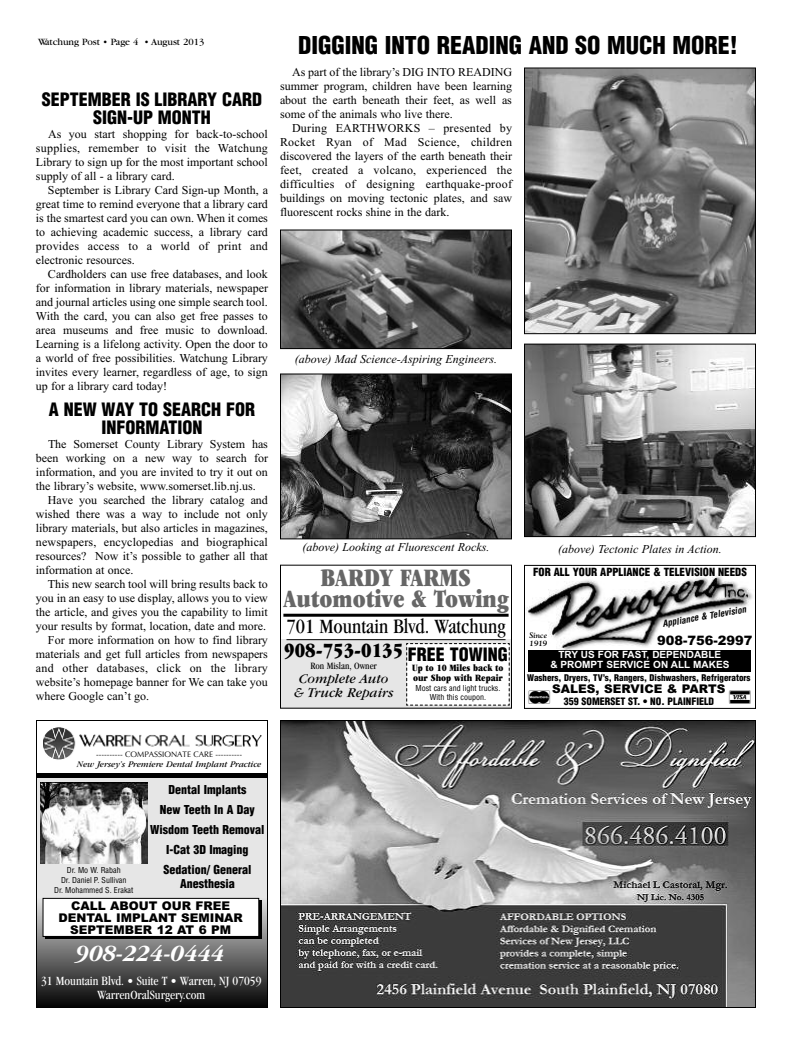
<style>
.page{position:relative;width:792px;height:1044px;background:#fff}
.page>*{position:absolute;margin:0;border:0;box-sizing:border-box;transform-origin:0 0}
.t1{font:ultra-condensed 26px/21px "Garamond";color:#666;text-align:center}
.t2{font:900 condensed 24px "Helvetica";color:#000}
.t3{font:italic 700 24px "Garamond";color:#fff}
.t4{font:condensed 21px "Garamond";color:#000}
.t5{font:ultra-condensed 21px "Garamond";color:#000}
.t6{font:900 condensed 18px/18px "Helvetica";color:#000;text-align:center}
.t7{font:17.6px "Credit Cards P01";color:#000}
.t8{font:italic 14px/14px "Garamond";color:#000;text-align:center}
.t9{font:condensed 13px/14px "Garamond";color:#fff;text-align:center}
.t10{font:900 13px "Arial";color:#000}
.t11{font:12px/14px "Times New Roman";color:#000;text-align:justify}
.t12{font:italic 12px "Times New Roman";color:#000}
.t13{font:900 condensed 12px/20px "Helvetica";color:#000;text-align:center}
.t14{font:900 12px/12px "Arial";color:#000;text-align:center}
.t15{font:12px "Times New Roman";letter-spacing:.02em;color:#000}
.t16{font:900 condensed 11px "Helvetica";color:#000}
.t17{font:700 10px/10px "Arial";color:#fff;text-align:center}
.t18{font:ultra-condensed 10px/10px "Garamond";color:#000}
.t19{font:10px "Garamond";color:#000}
.t20{font:900 condensed 10px "Helvetica";color:#000}
.t21{font:condensed 10px "Garamond";color:#000}
.t22{font:900 condensed 9px "Helvetica";color:#000}
.t23{font:italic 9px "Garamond";color:#000}
.t24{font:italic 700 condensed 9px "Helvetica";color:#000}
.t25{font:condensed 8px/10px "Helvetica";color:#000;text-align:center}
.t26{font:8px "Optima";color:#000}
.t27{font:italic 700 8px/8px "Goudy";color:#000}
</style>
<div class="page">
<div style="left:36px;top:777px;width:232px;height:129px;background:#e6e6e6"></div>
<div style="left:36px;top:898px;width:232px;height:109px;background:linear-gradient(to bottom,#cdcdcd,#0c0c0c)"></div>
<div style="left:36px;top:720px;width:232px;height:288px;border:1px solid #000"></div>
<img style="left:43px;top:727px;width:219px;height:33px">
<img style="left:41px;top:783px;width:106px;height:81px">
<div style="left:36px;top:773px;width:232px;height:5px;background:#000"></div>
<div style="left:45px;top:901px;width:216px;height:38px;background:#000"></div>
<div style="left:43px;top:899px;width:215px;height:37px;background:#fff"></div>
<div style="left:43px;top:898px;width:216px;height:39px;border:1px solid #000"></div>
<img style="left:282px;top:722px;width:472px;height:284px">
<div style="left:280px;top:720px;width:476px;height:288px;border:1px solid #000"></div>
<img style="left:526px;top:70px;width:228px;height:262px">
<div style="left:524px;top:68px;width:232px;height:266px;border:1px solid #000"></div>
<img style="left:282px;top:232px;width:228px;height:115px">
<div style="left:280px;top:230px;width:232px;height:119px;border:1px solid #000"></div>
<img style="left:282px;top:376px;width:228px;height:161px">
<div style="left:280px;top:374px;width:232px;height:165px;border:1px solid #000"></div>
<img style="left:526px;top:346px;width:228px;height:189px">
<div style="left:524px;top:344px;width:232px;height:193px;border:1px solid #000"></div>
<img style="left:526px;top:573px;width:227px;height:77px">
<div style="left:524px;top:565px;width:232px;height:144px;border:1px solid #000"></div>
<div style="left:528px;top:650px;width:223px;height:21px;background:#000"></div>
<div style="left:280px;top:639px;width:232px;height:70px;background:#e6e6e6"></div>
<div style="left:280px;top:565px;width:232px;height:144px;border:1px solid #000"></div>
<hr style="left:283px;top:614px;width:226px;height:3px;background:#000">
<hr style="left:286px;top:639px;width:220px;height:1px;background:#000">
<svg style="left:406px;top:643px;width:104px;height:63px"></svg>
<p class="t19" style="left:38px;top:38px;width:168px">Watchung Post • Page 4 • August 2013</p>
<h3 class="t6" style="left:42px;top:91px;width:222px">SEPTEMBER IS LIBRARY CARD<br>SIGN-UP MONTH</h3>
<p class="t11" style="left:36px;top:127px;width:234px;text-indent:12px">As you start shopping for back-to-school supplies, remember to visit the Watchung Library to sign up for the most important school supply of all - a library card.</p>
<p class="t11" style="left:36px;top:183px;width:234px;text-indent:12px">September is Library Card Sign-up Month, a great time to remind everyone that a library card is the smartest card you can own. When it comes to achieving academic success, a library card provides access to a world of print and electronic resources.</p>
<p class="t11" style="left:36px;top:267px;width:234px;text-indent:12px">Cardholders can use free databases, and look for information in library materials, newspaper and journal articles using one simple search tool.<br>With the card, you can also get free passes to area museums and free music to download.<br>Learning is a lifelong activity. Open the door to a world of free possibilities. Watchung Library invites every learner, regardless of age, to sign up for a library card today!</p>
<h3 class="t6" style="left:49px;top:401px;width:208px">A NEW WAY TO SEARCH FOR<br>INFORMATION</h3>
<p class="t11" style="left:36px;top:437px;width:234px;text-indent:12px">The Somerset County Library System has been working on a new way to search for information, and you are invited to try it out on the library’s website, www.somerset.lib.nj.us.</p>
<p class="t11" style="left:36px;top:493px;width:234px;text-indent:12px">Have you searched the library catalog and wished there was a way to include not only library materials, but also articles in magazines, newspapers, encyclopedias and biographical resources? Now it’s possible to gather all that information at once.</p>
<p class="t11" style="left:48px;top:577px;width:222px">This new search tool will bring results back to</p>
<p class="t11" style="left:36px;top:591px;width:233px">you in an easy to use display, allows you to view</p>
<p class="t11" style="left:36px;top:605px;width:234px">the article, and gives you the capability to limit</p>
<p class="t11" style="left:36px;top:619px;width:232px">your results by format, location, date and more.</p>
<p class="t11" style="left:48px;top:633px;width:222px">For more information on how to find library</p>
<p class="t11" style="left:36px;top:647px;width:233px">materials and get full articles from newspapers</p>
<p class="t15" style="left:36px;top:661px;width:233px">and other databases, click on the library</p>
<p class="t11" style="left:36px;top:675px;width:233px">website’s homepage banner for We can take you</p>
<p class="t11" style="left:36px;top:689px;width:115px">where Google can’t go.</p>
<h2 class="t2" style="left:298px;top:32px;width:441px">DIGGING INTO READING AND SO MUCH MORE!</h2>
<p class="t11" style="left:280px;top:65px;width:234px;text-indent:12px">As part of the library’s DIG INTO READING summer program, children have been learning about the earth beneath their feet, as well as some of the animals who live there.</p>
<p class="t11" style="left:280px;top:121px;width:234px;text-indent:12px">During EARTHWORKS – presented by Rocket Ryan of Mad Science, children discovered the layers of the earth beneath their feet, created a volcano, experienced the difficulties of designing earthquake-proof buildings on moving tectonic plates, and saw fluorescent rocks shine in the dark.</p>
<p class="t12" style="left:295px;top:351px;width:204px">(above) Mad Science-Aspiring Engineers.</p>
<p class="t12" style="left:302px;top:540px;width:189px">(above) Looking at Fluorescent Rocks.</p>
<p class="t12" style="left:558px;top:542px;width:165px">(above) Tectonic Plates in Action.</p>
<h1 class="t1" style="left:283px;top:569px;width:227px">BARDY FARMS<br>Automotive &amp; Towing</h1>
<h3 class="t4" style="left:286px;top:618px;width:221px">701 Mountain Blvd. Watchung</h3>
<h3 class="t5" style="left:284px;top:643px;width:120px">908-753-0135</h3>
<p class="t21" style="left:310px;top:662px;width:68px">Ron Mislan, Owner</p>
<p class="t8" style="left:294px;top:673px;width:101px">Complete Auto &amp; Truck Repairs</p>
<h3 class="t6" style="left:408px;top:646px;width:101px">FREE TOWING</h3>
<p class="t18" style="left:412px;top:664px;width:93px">Up to 10 Miles back to our Shop with Repair</p>
<p class="t25" style="left:415px;top:684px;width:86px;line-height:9px">Most cars and light trucks.<br>With this coupon.</p>
<p class="t16" style="left:533px;top:566px;width:215px">FOR ALL YOUR APPLIANCE &amp; TELEVISION NEEDS</p>
<p class="t27" style="left:530px;top:631px;width:19px">Since<br>1919</p>
<p class="t24" style="left:662px;top:619px;width:86px;rotate:-10deg">Appliance &amp; Television</p>
<p class="t10" style="left:657px;top:633px;width:97px">908-756-2997</p>
<p class="t17" style="left:550px;top:650px;width:181px">TRY US FOR FAST, DEPENDABLE<br>&amp; PROMPT SERVICE ON ALL MAKES</p>
<p class="t22" style="left:527px;top:672px;width:225px">Washers, Dryers, TV’s, Rangers, Dishwashers, Refrigerators</p>
<p class="t14" style="left:552px;top:683px;width:175px">SALES, SERVICE &amp; PARTS</p>
<p class="t20" style="left:564px;top:696px;width:152px">359 SOMERSET ST. • NO. PLAINFIELD</p>
<h3 class="t7" style="left:528px;top:688px;width:24px">a</h3>
<h3 class="t7" style="left:729px;top:688px;width:24px">y</h3>
<p class="t26" style="left:96px;top:750px;width:147px">---------- COMPASSIONATE CARE ----------</p>
<p class="t23" style="left:77px;top:761px;width:186px">New Jersey’s Premiere Dental Implant Practice</p>
<p class="t13" style="left:150px;top:779px;width:116px">Dental Implants<br>New Teeth In A Day<br>Wisdom Teeth Removal<br>I-Cat 3D Imaging<br>Sedation/ General</p>
<p class="t13" style="left:180px;top:873px;width:56px">Anesthesia</p>
<p class="t25" style="left:54px;top:865px;width:81px">Dr. Mo W. Rabah<br>Dr. Daniel P. Sullivan<br>Dr. Mohammed S. Erakat</p>
<p class="t14" style="left:58px;top:900px;width:186px">CALL ABOUT OUR FREE<br>DENTAL IMPLANT SEMINAR<br>SEPTEMBER 12 AT 6 PM</p>
<h2 class="t3" style="left:77px;top:939px;width:150px">908-224-0444</h2>
<p class="t9" style="left:41px;top:975px;width:222px">31 Mountain Blvd. • Suite T • Warren, NJ 07059<br>WarrenOralSurgery.com</p>
</div>
